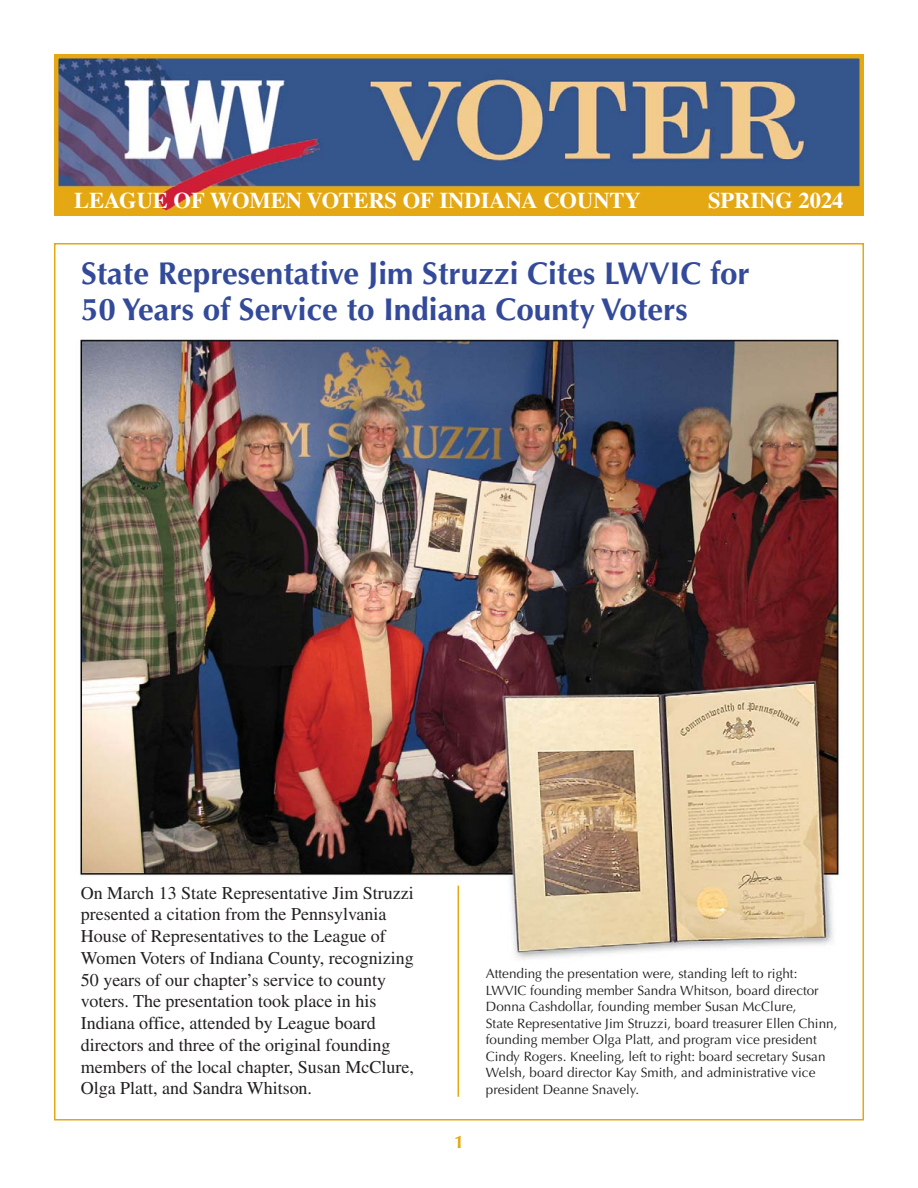
<style>
.page{position:relative;width:918px;height:1188px;background:#fff}
.page>*{position:absolute;margin:0;border:0;box-sizing:border-box;transform-origin:0 0}
.t1{font:700 31.5px/36px "Optima CE";color:#334a9a}
.t2{font:700 22.5px "Times";color:#fff}
.t3{font:18px/21.8px "Times";color:#231f20}
.t4{font:700 18px "Optima CE";color:#e5a712}
.t5{font:13.5px/16.5px "Optima CE";color:#231f20}
</style>
<div class="page">
<img style="left:80px;top:336px;width:762px;height:640px">
<img style="left:59px;top:59px;width:800px;height:152px">
<div style="left:54px;top:54px;width:810px;height:162px;border:4px solid #e5a712"></div>
<hr style="left:458px;top:886px;width:1px;height:211px;background:#e5a712">
<h2 class="t2" style="left:74px;top:192px;width:568px">LEAGUE OF WOMEN VOTERS OF INDIANA COUNTY</h2>
<h2 class="t2" style="left:708px;top:192px;width:137px">SPRING 2024</h2>
<h1 class="t1" style="left:81px;top:259px;width:670px">State Representative Jim Struzzi Cites LWVIC for<br>50 Years of Service to Indiana County Voters</h1>
<p class="t3" style="left:81px;top:883px;width:335px">On March 13 State Representative Jim Struzzi presented a citation from the Pennsylvania House of Representatives to the League of Women Voters of Indiana County, recognizing 50 years of our chapter’s service to county voters. The presentation took place in his Indiana office, attended by League board directors and three of the original founding members of the local chapter, Susan McClure, Olga Platt, and Sandra Whitson.</p>
<h3 class="t4" style="left:454px;top:1134px;width:12px">1</h3>
<p class="t5" style="left:486px;top:967px;width:353px">Attending the presentation were, standing left to right:<br>LWVIC founding member Sandra Whitson, board director Donna Cashdollar, founding member Susan McClure,<br>State Representative Jim Struzzi, board treasurer Ellen Chinn, founding member Olga Platt, and program vice president Cindy Rogers. Kneeling, left to right: board secretary Susan Welsh, board director Kay Smith, and administrative vice president Deanne Snavely.</p>
</div>
